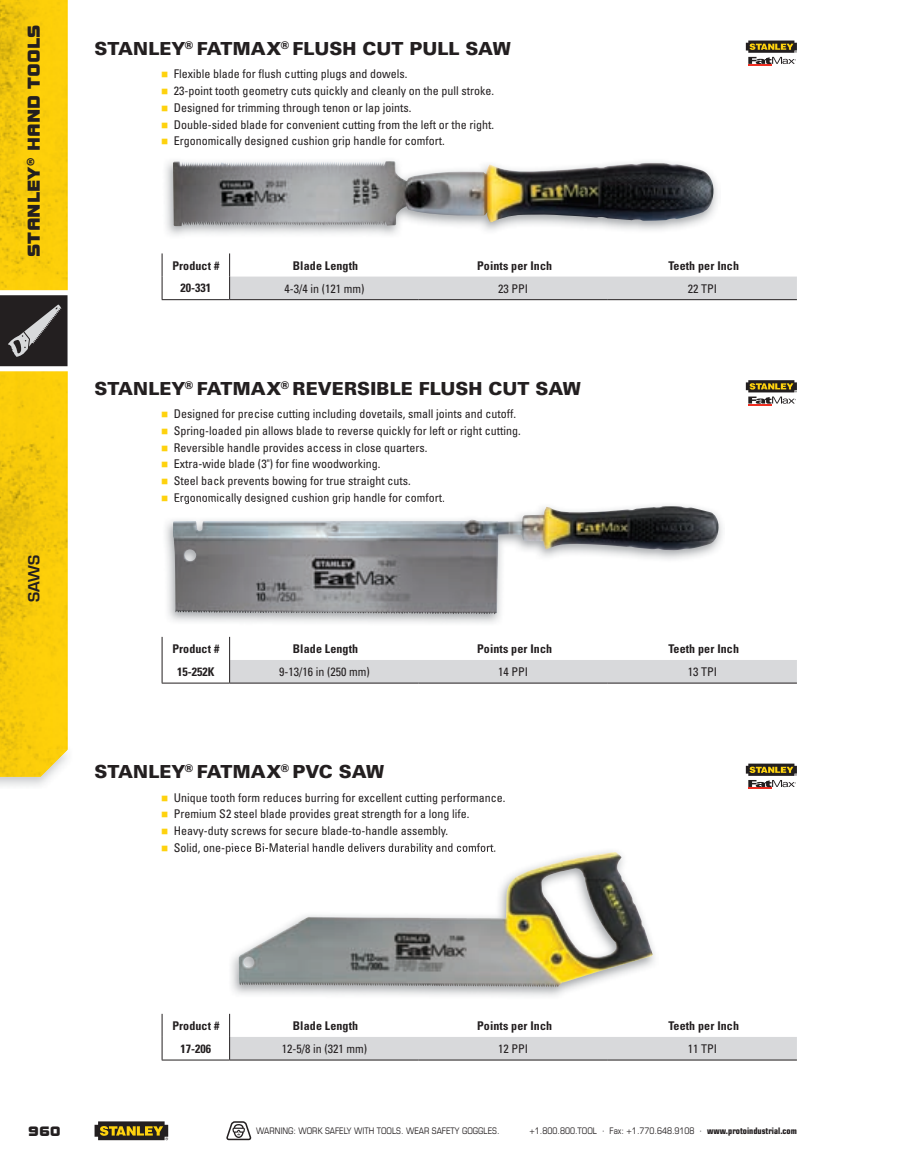
<style>
.page{position:relative;width:905px;height:1175px;background:#fff}
.page>*{position:absolute;margin:0;border:0;box-sizing:border-box;transform-origin:0 0}
.t1{font:900 18px "Univers";color:#231f20}
.t2{font:18px "Bolt EF";color:#231f20}
.t3{font:600 15px "Eurostile LT Std";color:#231f20}
.t4{font:14.25px "Bolt EF";color:#231f20}
.t5{font:condensed 12px "Univers";color:#231f20}
.t6{font:700 condensed 12px "Univers";letter-spacing:.01em;color:#231f20}
.t7{font:condensed 9px "Eurostile LT Std";color:#231f20}
.s1{color:#fed20e}
.s2{font-weight:700}
</style>
<div class="page">
<svg style="left:162px;top:253px;width:1px;height:46px"></svg>
<svg style="left:229px;top:253px;width:567px;height:47px"></svg>
<hr style="left:162px;top:299px;width:68px;height:1px;background:#231f20">
<svg style="left:162px;top:637px;width:1px;height:45px"></svg>
<svg style="left:229px;top:637px;width:567px;height:46px"></svg>
<hr style="left:162px;top:682px;width:68px;height:1px;background:#231f20">
<svg style="left:229px;top:1013px;width:567px;height:46px"></svg>
<hr style="left:230px;top:1059px;width:188px;height:1px;background:#231f20">
<hr style="left:418px;top:1059px;width:190px;height:1px;background:#231f20">
<hr style="left:608px;top:1059px;width:188px;height:1px;background:#231f20">
<svg style="left:162px;top:1013px;width:1px;height:46px"></svg>
<hr style="left:162px;top:1059px;width:68px;height:1px;background:#231f20">
<img style="left:165px;top:160px;width:553px;height:76px">
<img style="left:173px;top:161px;width:167px;height:65px">
<svg style="left:745px;top:41px;width:51px;height:25px"></svg>
<img style="left:165px;top:504px;width:558px;height:119px">
<img style="left:185px;top:502px;width:162px;height:2px">
<img style="left:173px;top:506px;width:490px;height:108px">
<svg style="left:745px;top:380px;width:51px;height:25px"></svg>
<img style="left:231px;top:850px;width:424px;height:147px">
<img style="left:228px;top:848px;width:267px;height:6px">
<img style="left:239px;top:858px;width:339px;height:128px">
<hr style="left:748px;top:787px;width:23px;height:2px;background:#ee2e22">
<svg style="left:745px;top:763px;width:51px;height:24px"></svg>
<img style="left:0;top:776px;width:51px;height:10px">
<img style="left:0;top:0;width:68px;height:776px">
<svg style="left:227px;top:1121px;width:25px;height:19px"></svg>
<svg style="left:0;top:290px;width:68px;height:81px;background:#555252"></svg>
<svg style="left:94px;top:1121px;width:74px;height:19px"></svg>
<h1 class="t2" style="left:24px;top:257px;width:234px;rotate:-90deg">Stanley® Hand toolS</h1>
<p class="t3" style="left:24px;top:602px;width:49px;rotate:-90deg">saws</p>
<h1 class="t1" style="left:94px;top:37px;width:417px">STANLEY<sup>®</sup> FATMAX<sup>®</sup> FLUSH CUT PULL SAW</h1>
<p class="t5" style="left:161px;top:67px;width:248px"><span class="s1">■</span> Flexible blade for flush cutting plugs and dowels.</p>
<p class="t5" style="left:161px;top:83px;width:334px"><span class="s1">■</span> 23-point tooth geometry cuts quickly and cleanly on the pull stroke.</p>
<p class="t5" style="left:161px;top:100px;width:252px"><span class="s1">■</span> Designed for trimming through tenon or lap joints.</p>
<p class="t5" style="left:161px;top:117px;width:334px"><span class="s1">■</span> Double-sided blade for convenient cutting from the left or the right.</p>
<p class="t5" style="left:161px;top:133px;width:285px"><span class="s1">■</span> Ergonomically designed cushion grip handle for comfort.</p>
<p class="t6" style="left:172px;top:258px;width:48px">Product #</p>
<p class="t6" style="left:293px;top:258px;width:67px">Blade Length</p>
<p class="t6" style="left:477px;top:258px;width:77px">Points per Inch</p>
<p class="t6" style="left:668px;top:258px;width:72px">Teeth per Inch</p>
<p class="t6" style="left:180px;top:280px;width:32px">20-331</p>
<p class="t5" style="left:284px;top:281px;width:81px">4-3/4 in (121 mm)</p>
<p class="t5" style="left:498px;top:281px;width:31px">23 PPI</p>
<p class="t5" style="left:687px;top:281px;width:31px">22 TPI</p>
<h1 class="t1" style="left:94px;top:377px;width:488px">STANLEY<sup>®</sup> FATMAX<sup>®</sup> REVERSIBLE FLUSH CUT SAW</h1>
<p class="t5" style="left:161px;top:406px;width:356px"><span class="s1">■</span> Designed for precise cutting including dovetails, small joints and cutoff.</p>
<p class="t5" style="left:161px;top:423px;width:361px"><span class="s1">■</span> Spring-loaded pin allows blade to reverse quickly for left or right cutting.</p>
<p class="t5" style="left:161px;top:440px;width:268px"><span class="s1">■</span> Reversible handle provides access in close quarters.</p>
<p class="t5" style="left:161px;top:456px;width:221px"><span class="s1">■</span> Extra-wide blade (3") for fine woodworking.</p>
<p class="t5" style="left:161px;top:473px;width:251px"><span class="s1">■</span> Steel back prevents bowing for true straight cuts.</p>
<p class="t5" style="left:161px;top:490px;width:285px"><span class="s1">■</span> Ergonomically designed cushion grip handle for comfort.</p>
<p class="t6" style="left:172px;top:641px;width:48px">Product #</p>
<p class="t6" style="left:293px;top:641px;width:67px">Blade Length</p>
<p class="t6" style="left:477px;top:641px;width:77px">Points per Inch</p>
<p class="t6" style="left:668px;top:641px;width:72px">Teeth per Inch</p>
<p class="t6" style="left:177px;top:664px;width:39px">15-252K</p>
<p class="t5" style="left:279px;top:664px;width:92px">9-13/16 in (250 mm)</p>
<p class="t5" style="left:498px;top:664px;width:31px">14 PPI</p>
<p class="t5" style="left:687px;top:664px;width:31px">13 TPI</p>
<h1 class="t1" style="left:94px;top:760px;width:291px">STANLEY<sup>®</sup> FATMAX<sup>®</sup> PVC SAW</h1>
<p class="t5" style="left:161px;top:789px;width:346px"><span class="s1">■</span> Unique tooth form reduces burring for excellent cutting performance.</p>
<p class="t5" style="left:161px;top:806px;width:310px"><span class="s1">■</span> Premium S2 steel blade provides great strength for a long life.</p>
<p class="t5" style="left:161px;top:823px;width:289px"><span class="s1">■</span> Heavy-duty screws for secure blade-to-handle assembly.</p>
<p class="t5" style="left:161px;top:840px;width:336px"><span class="s1">■</span> Solid, one-piece Bi-Material handle delivers durability and comfort.</p>
<p class="t6" style="left:172px;top:1018px;width:48px">Product #</p>
<p class="t6" style="left:293px;top:1018px;width:67px">Blade Length</p>
<p class="t6" style="left:477px;top:1018px;width:77px">Points per Inch</p>
<p class="t6" style="left:668px;top:1018px;width:72px">Teeth per Inch</p>
<p class="t6" style="left:180px;top:1040px;width:32px">17-206</p>
<p class="t5" style="left:282px;top:1041px;width:87px">12-5/8 in (321 mm)</p>
<p class="t5" style="left:498px;top:1041px;width:31px">12 PPI</p>
<p class="t5" style="left:687px;top:1041px;width:31px">11 TPI</p>
<p class="t4" style="left:28px;top:1122px;width:34px">960</p>
<p class="t7" style="left:256px;top:1125px;width:245px">WARNING: WORK SAFELY WITH TOOLS. WEAR SAFETY GOGGLES.</p>
<p class="t7" style="left:529px;top:1125px;width:269px">+1.800.800.TOOL · Fax: +1.770.648.9108 · <span class="s2">www.protoindustrial.com</span></p>
</div>
